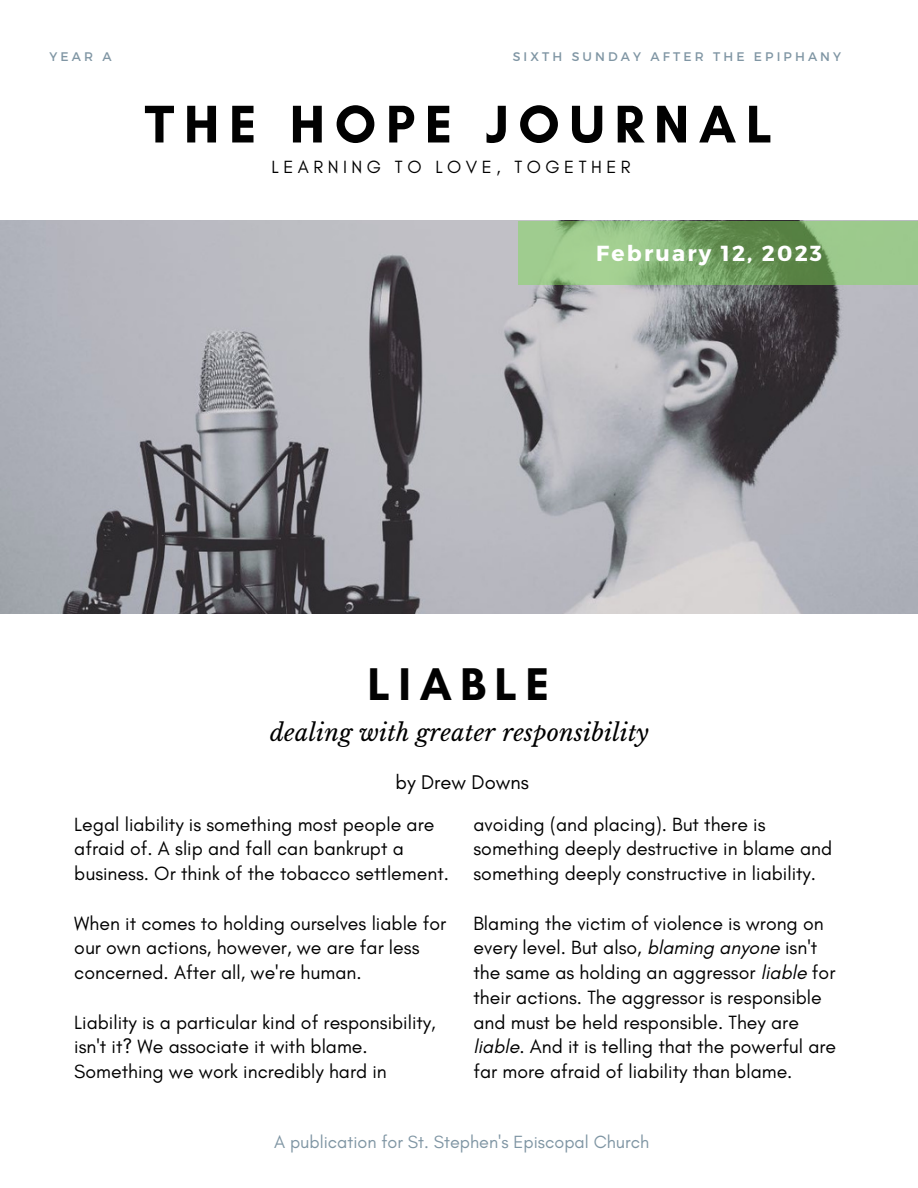
<style>
.page{position:relative;width:918px;height:1188px;background:#fff}
.page>*{position:absolute;margin:0;border:0;box-sizing:border-box;transform-origin:0 0}
.t1{font:700 54px "Glacial Indifference";letter-spacing:.18em;color:#010101}
.t2{font:700 46.65px "Glacial Indifference";letter-spacing:.18em;color:#010101}
.t3{font:italic 23.4px "Libre Baskerville";letter-spacing:.01em;color:#010101}
.t4{font:700 21.75px "Montserrat";letter-spacing:.1em;color:#fff}
.t5{font:20.25px "Glacial Indifference";color:#010101}
.t6{font:19.5px/24.8px "Glacial Indifference";color:#000}
.t7{font:18px "Glacial Indifference";color:#8096a4}
.t8{font:18px "Glacial Indifference";letter-spacing:.25em;color:#000}
.t9{font:12.45px "Montserrat";letter-spacing:.25em;color:#8096a4}
.s1{font-style:italic}
</style>
<div class="page">
<img style="left:0;top:221px;width:918px;height:392px">
<svg style="left:518px;top:221px;width:400px;height:63px;background:#87b376"></svg>
<p class="t9" style="left:50px;top:49px;width:64px">YEAR A</p>
<p class="t9" style="left:513px;top:49px;width:330px">SIXTH SUNDAY AFTER THE EPIPHANY</p>
<h1 class="t1" style="left:145px;top:91px;width:629px">THE HOPE JOURNAL</h1>
<p class="t8" style="left:272px;top:156px;width:361px">LEARNING TO LOVE, TOGETHER</p>
<p class="t4" style="left:596px;top:239px;width:227px">February 12, 2023</p>
<h2 class="t2" style="left:367px;top:656px;width:184px">LIABLE</h2>
<p class="t3" style="left:270px;top:718px;width:380px">dealing with greater responsibility</p>
<p class="t5" style="left:396px;top:769px;width:135px">by Drew Downs</p>
<p class="t6" style="left:74px;top:811px;width:376px">Legal liability is something most people are afraid of. A slip and fall can bankrupt a business. Or think of the tobacco settlement.</p>
<p class="t6" style="left:74px;top:910px;width:373px">When it comes to holding ourselves liable for our own actions, however, we are far less concerned. After all, we're human.</p>
<p class="t6" style="left:74px;top:1009px;width:363px">Liability is a particular kind of responsibility, isn't it? We associate it with blame.<br>Something we work incredibly hard in</p>
<p class="t6" style="left:473px;top:811px;width:360px">avoiding (and placing). But there is something deeply destructive in blame and something deeply constructive in liability.</p>
<p class="t6" style="left:473px;top:910px;width:364px">Blaming the victim of violence is wrong on every level. But also, <span class="s1">blaming anyone</span> isn't the same as holding an aggressor <span class="s1">liable</span> for their actions. The aggressor is responsible and must be held responsible. They are <span class="s1">liable</span>. And it is telling that the powerful are far more afraid of liability than blame.</p>
<p class="t7" style="left:274px;top:1131px;width:377px">A publication for St. Stephen's Episcopal Church</p>
</div>
